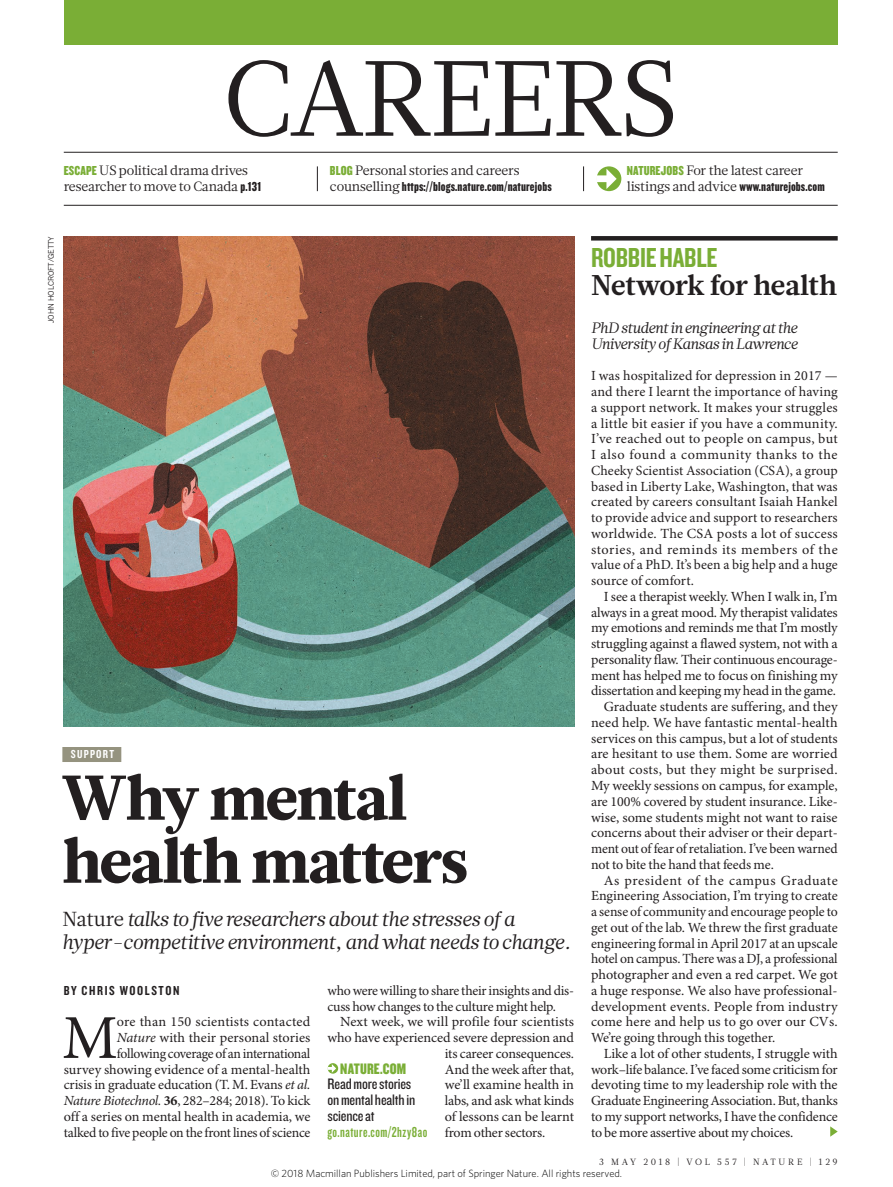
<style>
.page{position:relative;width:893px;height:1187px;background:#fff}
.page>*{position:absolute;margin:0;border:0;box-sizing:border-box;transform-origin:0 0}
.t1{font:106.5px "Glosa Math";letter-spacing:-.025em;color:#231f20}
.HEAD_42{font:900 63px/63px "Glosa Math";letter-spacing:-.02em;color:#231f20}
.BODY_DROP_CAP{font:62.4px "Minion Pro";color:#231f20}
.VOX_PROF_HEADING{font:700 28.5px "Glosa Math";letter-spacing:-.01em;color:#231f20}
.VOX_PROF_NAME{font:28.5px "Knockout 49 Liteweight";letter-spacing:-.01em;color:#7aae36}
.INTRO{font:italic 20.25px/23.7px "Glosa Math";color:#231f20}
.WEB_BOX_TEXT{font:15.75px/15.8px "Knockout 29 Junior Ltweight";letter-spacing:-.01em;color:#231f20}
.WEB_BOX_NATURE{font:15.75px "Knockout 69 Full Liteweight";letter-spacing:.01em;color:#7aae36}
.VOX_PROF_DETAILS{font:italic 15px/15.8px "Glosa Math";letter-spacing:-.01em;color:#231f20}
.WEB_BOX_URL{font:15px "Knockout 48 Featherweight";letter-spacing:.03em;color:#7aae36}
.BODY_INDENT{font:13.95px/15.8px "Minion Pro";letter-spacing:-.01em;color:#231f20;text-align:justify}
.BODY_1ST_PARA{font:13.95px/15.8px "Minion Pro";letter-spacing:.005em;color:#231f20;text-align:justify}
.BODY_DROP_CAP-2{font:13.95px/15.8px "Minion Pro";letter-spacing:-.015em;color:#231f20;text-align:right}
.MINI_TOC_TEXT{font:13.5px/15.8px "Glosa Math";letter-spacing:-.02em;color:#231f20}
.t2{font:13.5px "Knockout 69 Full Liteweight";letter-spacing:.01em;color:#231f20}
.AUTHOR_BYLINE{font:13.5px "Knockout 49 Liteweight";letter-spacing:.12em;color:#231f20}
.SUBJECT_STRAP{font:12px "Knockout 49 Liteweight";letter-spacing:.1em;color:#fff}
.t3{font:300 10.5px "Whitney";color:#000}
.t4{font:9px "Glosa Math";letter-spacing:.3em;color:#231f20}
.PIC_CREDIT{font:7.5px "News Gothic MTOT";color:#231f20}
.s1{font-family:"Knockout 69 Full Liteweight";color:#7aae36}
.s2{font-family:"Knockout 69 Full Liteweight"}
.s3{font-family:"Glosa Math"}
.s4{font-style:normal}
.s5{font-style:italic}
.s6{font-weight:700}
</style>
<div class="page">
<div style="left:597px;top:166px;width:24px;height:25px;background:#7aae36;border-radius:50%"></div>
<div style="left:596px;top:175px;width:12px;height:7px;background:#fff"></div>
<svg style="left:606px;top:169px;width:11px;height:20px"></svg>
<svg style="left:830px;top:1126px;width:8px;height:10px"></svg>
<svg style="left:591px;top:236px;width:247px;height:4px"></svg>
<div style="left:62px;top:747px;width:59px;height:15px;background:#95937f"></div>
<img style="left:64px;top:236px;width:510px;height:491px">
<div style="left:328px;top:1063px;width:10px;height:10px;background:#7aae36;border-radius:50%"></div>
<svg style="left:327px;top:1063px;width:9px;height:9px"></svg>
<div style="left:64px;top:0;width:774px;height:45px;background:#7aae36"></div>
<hr style="left:64px;top:152px;width:774px;height:1px;background:#231f20">
<hr style="left:64px;top:205px;width:774px;height:1px;background:#231f20">
<svg style="left:317px;top:166px;width:1px;height:25px"></svg>
<svg style="left:583px;top:166px;width:1px;height:25px"></svg>
<h1 class="t1" style="left:223px;top:29px;width:457px">CAREERS</h1>
<p class="MINI_TOC_TEXT" style="left:64px;top:163px;width:199px"><span class="s1">ESCAPE</span> US political drama drives researcher to move to Canada <span class="s2">p.131</span></p>
<p class="MINI_TOC_TEXT" style="left:330px;top:163px;width:223px"><span class="s1">BLOG</span> Personal stories and careers counselling <span class="s2">https://blogs.nature.com/naturejobs</span></p>
<p class="MINI_TOC_TEXT" style="left:627px;top:163px;width:178px"><span class="s1">NATUREJOBS</span> For the latest career</p>
<p class="t2" style="left:627px;top:178px;width:199px"><span class="s3">listings and advice</span> www.naturejobs.com</p>
<p class="PIC_CREDIT" style="left:46px;top:323px;width:89px;rotate:-90deg">JOHN HOLCROFT/GETTY</p>
<p class="SUBJECT_STRAP" style="left:71px;top:746px;width:45px">SUPPORT</p>
<p class="HEAD_42" style="left:62px;top:767px;width:407px">Why mental health matters</p>
<p class="INTRO" style="left:62px;top:906px;width:510px"><span class="s4">Nature</span> talks to five researchers about the stresses of a hyper-competitive environment, and what needs to change.</p>
<p class="AUTHOR_BYLINE" style="left:64px;top:981px;width:117px">BY CHRIS WOOLSTON</p>
<p class="BODY_DROP_CAP" style="left:62px;top:1000px;width:57px">M</p>
<p class="BODY_DROP_CAP-2" style="left:64px;top:1014px;width:248px">ore than 150 scientists contacted<br><span class="s5">Nature</span> with their personal stories<br>following coverage of an international<br>survey showing evidence of a mental-health crisis in graduate education (T. M. Evans <span class="s5">et al.<br>Nature Biotechnol.</span> <span class="s6">36</span>, 282–284; 2018). To kick off a series on mental health in academia, we talked to five people on the front lines of science</p>
<p class="BODY_DROP_CAP-2" style="left:327px;top:983px;width:248px;text-align:left">who were willing to share their insights and dis&shy;cuss how changes to the culture might help.</p>
<p class="BODY_INDENT" style="left:340px;top:1014px;width:235px">Next week, we will profile four scientists</p>
<p class="BODY_INDENT" style="left:327px;top:1030px;width:248px">who have experienced severe depression and</p>
<p class="BODY_INDENT" style="left:445px;top:1046px;width:131px">its career consequences.</p>
<p class="BODY_INDENT" style="left:445px;top:1061px;width:131px">And the week after that,</p>
<p class="BODY_INDENT" style="left:445px;top:1077px;width:131px">we’ll examine health in</p>
<p class="BODY_INDENT" style="left:445px;top:1093px;width:131px">labs, and ask what kinds</p>
<p class="BODY_INDENT" style="left:445px;top:1109px;width:131px">of lessons can be learnt</p>
<p class="BODY_INDENT" style="left:445px;top:1124px;width:102px">from other sectors.</p>
<p class="WEB_BOX_NATURE" style="left:340px;top:1058px;width:67px">NATURE.COM</p>
<p class="WEB_BOX_TEXT" style="left:327px;top:1075px;width:89px">Read more stories on mental health in science at</p>
<p class="WEB_BOX_URL" style="left:327px;top:1122px;width:101px">go.nature.com/2hzy8ao</p>
<p class="VOX_PROF_NAME" style="left:591px;top:239px;width:128px">ROBBIE HABLE</p>
<p class="VOX_PROF_HEADING" style="left:591px;top:267px;width:247px">Network for health</p>
<p class="VOX_PROF_DETAILS" style="left:591px;top:320px;width:208px">PhD student in engineering at the<br>University of Kansas in Lawrence</p>
<p class="BODY_1ST_PARA" style="left:591px;top:368px;width:248px">I was hospitalized for depression in 2017 — and there I learnt the importance of having a support network. It makes your struggles a little bit easier if you have a community.<br>I’ve reached out to people on campus, but I also found a community thanks to the Cheeky Scientist Association (CSA), a group based in Liberty Lake, Washington, that was created by careers consultant Isaiah Hankel to provide advice and support to researchers worldwide. The CSA posts a lot of success stories, and reminds its members of the value of a PhD. It’s been a big help and a huge source of comfort.</p>
<p class="BODY_INDENT" style="left:591px;top:589px;width:248px;text-indent:13px">I see a therapist weekly. When I walk in, I’m always in a great mood. My therapist validates my emotions and reminds me that I’m mostly struggling against a flawed system, not with a personality flaw. Their continuous encourage&shy;ment has helped me to focus on finishing my dissertation and keeping my head in the game.</p>
<p class="BODY_INDENT" style="left:591px;top:699px;width:248px;text-indent:13px">Graduate students are suffering, and they need help. We have fantastic mental-health services on this campus, but a lot of students are hesitant to use them. Some are worried about costs, but they might be surprised.<br>My weekly sessions on campus, for example, are 100% covered by student insurance. Like&shy;wise, some students might not want to raise concerns about their adviser or their depart&shy;ment out of fear of retaliation. I’ve been warned not to bite the hand that feeds me.</p>
<p class="BODY_INDENT" style="left:591px;top:872px;width:248px;text-indent:13px">As president of the campus Graduate Engineering Association, I’m trying to create a sense of community and encourage people to get out of the lab. We threw the first graduate engineering formal in April 2017 at an upscale hotel on campus. There was a DJ, a professional photographer and even a red carpet. We got a huge response. We also have professional&shy;development events. People from industry come here and help us to go over our CVs.<br>We’re going through this together.</p>
<p class="BODY_INDENT" style="left:591px;top:1046px;width:248px;text-indent:13px">Like a lot of other students, I struggle with work–life balance. I’ve faced some criticism for devoting time to my leadership role with the Graduate Engineering Association. But, thanks to my support networks, I have the confidence to be more assertive about my choices.</p>
<p class="t4" style="left:599px;top:1155px;width:240px">3 MAY 2018 | VOL 557 | NATURE | 129</p>
<p class="t3" style="left:271px;top:1166px;width:353px">© 2018 Macmillan Publishers Limited, part of Springer Nature. All rights reserved.</p>
</div>
